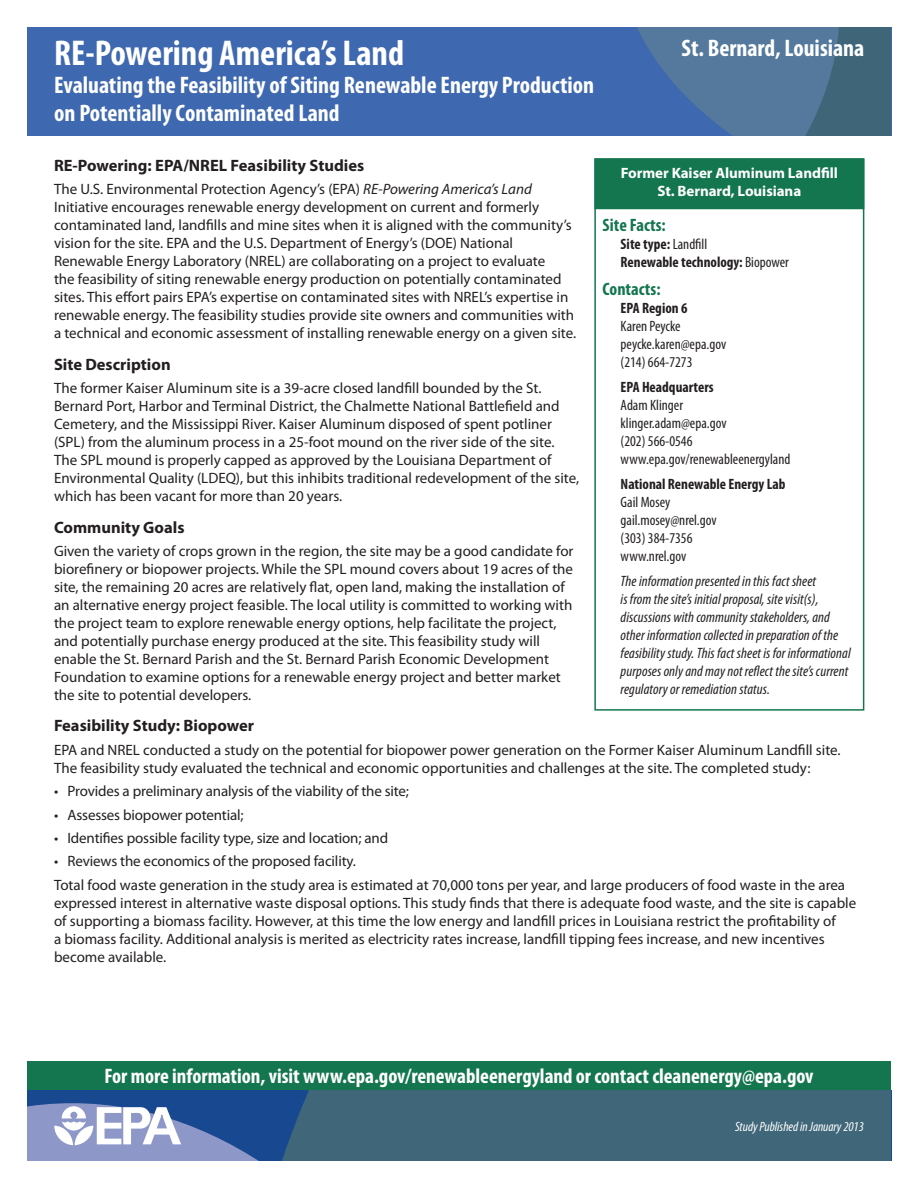
<style>
.page{position:relative;width:918px;height:1188px;background:#fff}
.page>*{position:absolute;margin:0;border:0;box-sizing:border-box;transform-origin:0 0}
.t1{font:700 condensed 36px "Myriad Pro";color:#fff}
.t2{font:700 condensed 24px/28.5px "Myriad Pro";color:#fff}
.t3{font:700 condensed 21px "Myriad Pro";color:#fff}
.t4{font:700 condensed 18px "Myriad Pro";color:#14764f}
.t5{font:700 16.5px "Myriad Pro";color:#231f20}
.t6{font:15px/18px "Myriad Pro";color:#231f20}
.t7{font:italic condensed 15px/18px "Myriad Pro";letter-spacing:.005em;color:#231f20}
.t8{font:condensed 15px "Myriad Pro";color:#231f20}
.t9{font:700 condensed 15px/18px "Myriad Pro";color:#231f20}
.t10{font:700 15px "Myriad Pro";letter-spacing:-.005em;color:#fff}
.t11{font:italic condensed 13.5px "Myriad Pro";letter-spacing:-.005em;color:#fff}
.s1{font-style:italic}
.s2{font-weight:400}
</style>
<div class="page">
<div style="left:594px;top:158px;width:270px;height:51px;background:#14764f"></div>
<div style="left:594px;top:158px;width:270px;height:553px;border:2px solid #14764f"></div>
<div style="left:27px;top:1062px;width:864px;height:35px;background:#14764f"></div>
<div style="left:27px;top:27px;width:864px;height:109px;background:#3e68af"></div>
<svg style="left:637px;top:27px;width:254px;height:109px"></svg>
<div style="left:27px;top:1091px;width:864px;height:70px;background:#174890"></div>
<div style="left:304px;top:1091px;width:587px;height:70px;background:#3f6679"></div>
<svg style="left:27px;top:1103px;width:603px;height:58px"></svg>
<p class="t1" style="left:54px;top:30px;width:351px">RE-Powering America’s Land</p>
<p class="t2" style="left:54px;top:70px;width:541px">Evaluating the Feasibility of Siting Renewable Energy Production on Potentially Contaminated Land</p>
<p class="t2" style="left:682px;top:34px;width:184px">St. Bernard, Louisiana</p>
<p class="t5" style="left:54px;top:154px;width:312px">RE-Powering: EPA/NREL Feasibility Studies</p>
<p class="t6" style="left:54px;top:180px;width:524px">The U.S. Environmental Protection Agency’s (EPA) <span class="s1">RE-Powering America’s Land </span>Initiative encourages renewable energy development on current and formerly contaminated land, landfills and mine sites when it is aligned with the community’s vision for the site. EPA and the U.S. Department of Energy’s (DOE) National Renewable Energy Laboratory (NREL) are collaborating on a project to evaluate<br>the feasibility of siting renewable energy production on potentially contaminated sites. This effort pairs EPA’s expertise on contaminated sites with NREL’s expertise in renewable energy. The feasibility studies provide site owners and communities with a technical and economic assessment of installing renewable energy on a given site.</p>
<p class="t5" style="left:54px;top:353px;width:118px">Site Description</p>
<p class="t6" style="left:54px;top:379px;width:527px">The former Kaiser Aluminum site is a 39-acre closed landfill bounded by the St.<br>Bernard Port, Harbor and Terminal District, the Chalmette National Battlefield and Cemetery, and the Mississippi River. Kaiser Aluminum disposed of spent potliner (SPL) from the aluminum process in a 25-foot mound on the river side of the site.<br>The SPL mound is properly capped as approved by the Louisiana Department of Environmental Quality (LDEQ), but this inhibits traditional redevelopment of the site, which has been vacant for more than 20 years.</p>
<p class="t5" style="left:54px;top:516px;width:132px">Community Goals</p>
<p class="t6" style="left:54px;top:542px;width:521px">Given the variety of crops grown in the region, the site may be a good candidate for biorefinery or biopower projects. While the SPL mound covers about 19 acres of the site, the remaining 20 acres are relatively flat, open land, making the installation of an alternative energy project feasible. The local utility is committed to working with the project team to explore renewable energy options, help facilitate the project, and potentially purchase energy produced at the site. This feasibility study will enable the St. Bernard Parish and the St. Bernard Parish Economic Development Foundation to examine options for a renewable energy project and better market the site to potential developers.</p>
<p class="t5" style="left:54px;top:715px;width:202px">Feasibility Study: Biopower</p>
<p class="t6" style="left:54px;top:741px;width:788px">EPA and NREL conducted a study on the potential for biopower power generation on the Former Kaiser Aluminum Landfill site.<br>The feasibility study evaluated the technical and economic opportunities and challenges at the site. The completed study:</p>
<p class="t6" style="left:54px;top:782px;width:357px">• Provides a preliminary analysis of the viability of the site;</p>
<p class="t6" style="left:54px;top:805px;width:191px">• Assesses biopower potential;</p>
<p class="t6" style="left:54px;top:829px;width:336px">• Identifies possible facility type, size and location; and</p>
<p class="t6" style="left:54px;top:852px;width:304px">• Reviews the economics of the proposed facility.</p>
<p class="t6" style="left:54px;top:876px;width:804px">Total food waste generation in the study area is estimated at 70,000 tons per year, and large producers of food waste in the area expressed interest in alternative waste disposal options. This study finds that there is adequate food waste, and the site is capable of supporting a biomass facility. However, at this time the low energy and landfill prices in Louisiana restrict the profitability of<br>a biomass facility. Additional analysis is merited as electricity rates increase, landfill tipping fees increase, and new incentives become available.</p>
<p class="t10" style="left:621px;top:163px;width:219px">Former Kaiser Aluminum Landfill</p>
<p class="t10" style="left:657px;top:181px;width:145px">St. Bernard, Louisiana</p>
<p class="t4" style="left:603px;top:214px;width:65px">Site Facts:</p>
<p class="t9" style="left:621px;top:235px;width:170px">Site type: <span class="s2">Landfill<br></span>Renewable technology: <span class="s2">Biopower</span></p>
<p class="t4" style="left:603px;top:278px;width:59px">Contacts:</p>
<p class="t9" style="left:621px;top:299px;width:68px">EPA Region 6</p>
<p class="t8" style="left:621px;top:317px;width:62px">Karen Peycke</p>
<p class="t8" style="left:621px;top:335px;width:107px">peycke.karen@epa.gov</p>
<p class="t8" style="left:621px;top:353px;width:73px">(214) 664-7273</p>
<p class="t9" style="left:621px;top:378px;width:94px">EPA Headquarters</p>
<p class="t8" style="left:621px;top:396px;width:64px">Adam Klinger</p>
<p class="t8" style="left:621px;top:414px;width:107px">klinger.adam@epa.gov</p>
<p class="t8" style="left:621px;top:432px;width:73px">(202) 566-0546</p>
<p class="t8" style="left:621px;top:450px;width:171px">www.epa.gov/renewableenergyland</p>
<p class="t9" style="left:621px;top:475px;width:167px">National Renewable Energy Lab</p>
<p class="t8" style="left:621px;top:493px;width:51px">Gail Mosey</p>
<p class="t8" style="left:621px;top:511px;width:98px">gail.mosey@nrel.gov</p>
<p class="t8" style="left:621px;top:529px;width:73px">(303) 384-7356</p>
<p class="t8" style="left:621px;top:547px;width:67px">www.nrel.gov</p>
<p class="t7" style="left:621px;top:571px;width:232px">The information presented in this fact sheet<br>is from the site’s initial proposal, site visit(s), discussions with community stakeholders, and other information collected in preparation of the feasibility study. This fact sheet is for informational purposes only and may not reflect the site’s current regulatory or remediation status.</p>
<p class="t3" style="left:104px;top:1063px;width:711px">For more information, visit www.epa.gov/renewableenergyland or contact cleanenergy@epa.gov</p>
<p class="t11" style="left:735px;top:1118px;width:130px">Study Published in January 2013</p>
</div>
